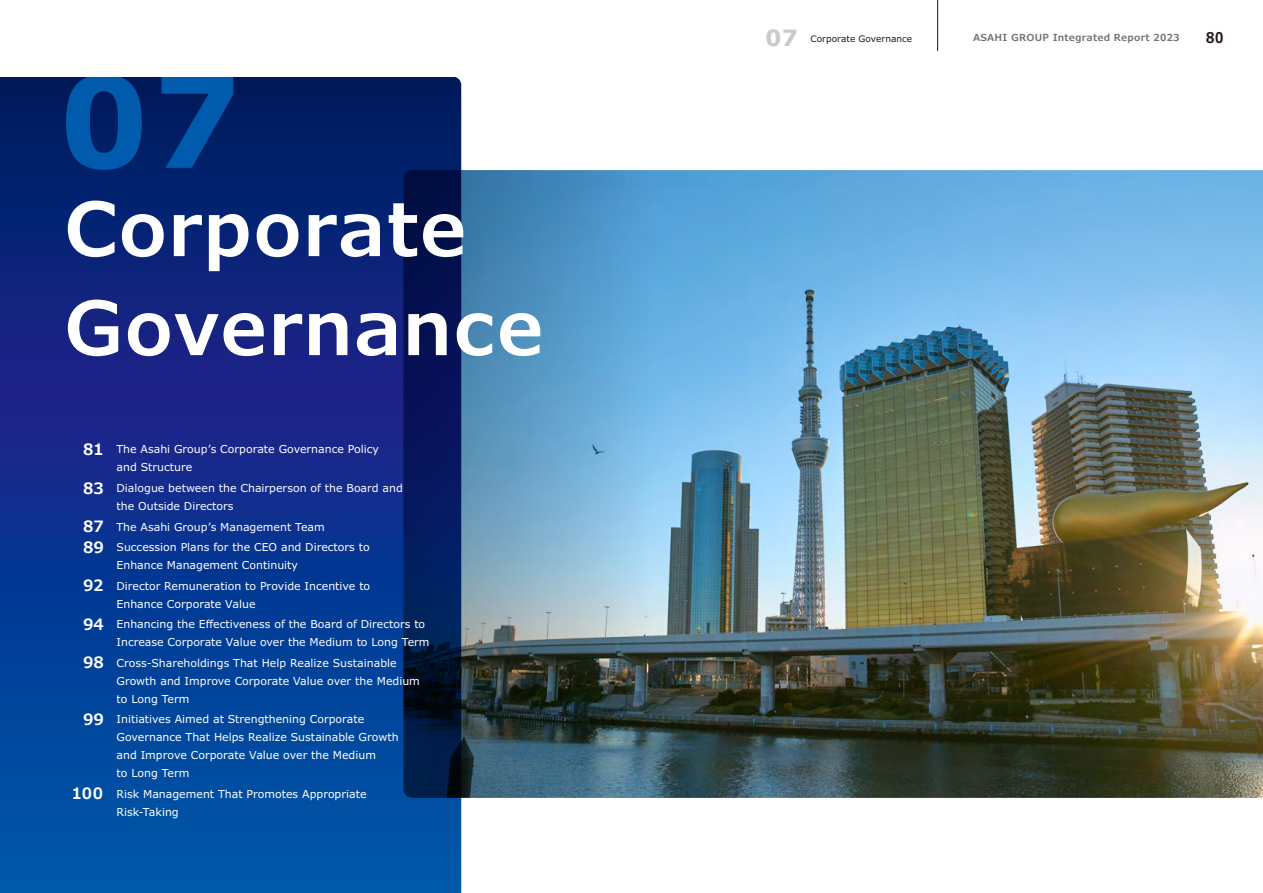
<style>
.page{position:relative;width:1263px;height:893px;background:#fff}
.page>*{position:absolute;margin:0;border:0;box-sizing:border-box;transform-origin:0 0}
.t1{font:700 126px "Verdana Pro";color:#005bac}
.t2{font:600 75px/99px "Verdana Pro";letter-spacing:.01em;color:#fff}
.t3{font:700 22.5px "Verdana Pro";color:#c9cacb}
.t4{font:600 condensed 15px "Verdana Pro";color:#231916}
.t5{font:10.95px/18px "Verdana Pro";color:#fff}
.t6{font:600 9.75px "Verdana Pro";letter-spacing:.02em;color:#727272}
.t7{font:9px "Verdana Pro";color:#231916}
.s1{font-weight:600;font-size:15.75px}
</style>
<div class="page">
<hr style="left:937px;top:0;width:1px;height:51px;background:#231916">
<img style="left:461px;top:170px;width:802px;height:628px">
<svg style="left:0;top:77px;width:461px;height:816px;background:#072f83"></svg>
<h1 class="t1" style="left:59px;top:40px;width:184px">07</h1>
<h2 class="t2" style="left:63px;top:180px;width:482px">Corporate<br>Governance</h2>
<p class="t5" style="left:117px;top:441px;width:264px;text-indent:-33px"><span class="s1">81</span> The Asahi Group’s Corporate Governance Policy and Structure</p>
<p class="t5" style="left:117px;top:479px;width:288px;text-indent:-33px"><span class="s1">83</span> Dialogue between the Chairperson of the Board and the Outside Directors</p>
<p class="t5" style="left:83px;top:516px;width:288px;line-height:20.5px"><span class="s1">87</span> The Asahi Group’s Management Team<br><span class="s1">89</span> Succession Plans for the CEO and Directors to</p>
<p class="t5" style="left:83px;top:555px;width:289px;line-height:20.5px;text-indent:33px">Enhance Management Continuity<br><span class="s1">92</span> Director Remuneration to Provide Incentive to</p>
<p class="t5" style="left:83px;top:594px;width:344px;line-height:20.5px;text-indent:33px">Enhance Corporate Value<br><span class="s1">94</span> Enhancing the Effectiveness of the Board of Directors to</p>
<p class="t5" style="left:83px;top:632px;width:348px;line-height:20.5px;text-indent:33px">Increase Corporate Value over the Medium to Long Term<br><span class="s1">98</span> Cross-Shareholdings That Help Realize Sustainable</p>
<p class="t5" style="left:117px;top:672px;width:305px">Growth and Improve Corporate Value over the Medium to Long Term</p>
<p class="t5" style="left:117px;top:710px;width:284px;text-indent:-33px"><span class="s1">99</span> Initiatives Aimed at Strengthening Corporate Governance That Helps Realize Sustainable Growth and Improve Corporate Value over the Medium<br>to Long Term</p>
<p class="t5" style="left:117px;top:785px;width:252px;text-indent:-45px"><span class="s1">100</span> Risk Management That Promotes Appropriate<br>Risk-Taking</p>
<h3 class="t3" style="left:765px;top:23px;width:34px">07</h3>
<p class="t7" style="left:810px;top:33px;width:103px">Corporate Governance</p>
<p class="t6" style="left:973px;top:31px;width:208px">ASAHI GROUP Integrated Report 2023</p>
<h3 class="t4" style="left:1206px;top:27px;width:19px">80</h3>
</div>
